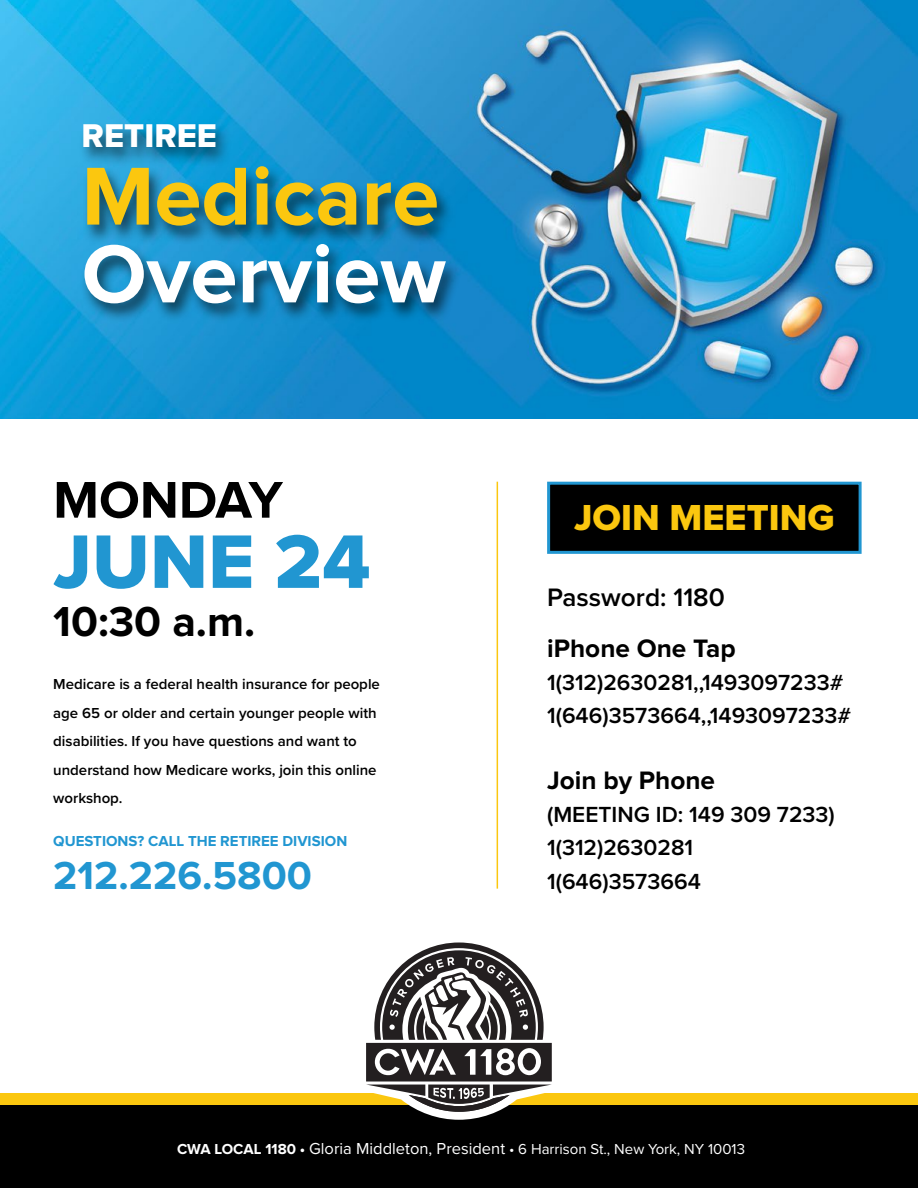
<style>
.page{position:relative;width:918px;height:1188px;background:#fff}
.page>*{position:absolute;margin:0;border:0;box-sizing:border-box;transform-origin:0 0}
.t1{font:700 85.05px "Proxima Nova";color:#fbc70f}
.t2{font:700 85.05px "Proxima Nova";color:#fff}
.t3{font:78.6px "Proxima Nova Extrabld";color:#2196d1}
.t4{font:700 53.55px "Proxima Nova";color:#000}
.t5{font:700 43.5px "Proxima Nova";color:#000}
.t6{font:700 40.5px "Proxima Nova";color:#2196d1}
.t7{font:37.5px "Proxima Nova Extrabld";color:#fbc70f}
.t8{font:34.2px "Proxima Nova Extrabld";color:#fff}
.t9{font:700 26.1px "Proxima Nova";color:#000}
.t10{font:600 26.1px "Proxima Nova";color:#000}
.t11{font:600 22.65px/33.2px "Proxima Nova";color:#000}
.t12{font:600 15px/28.5px "Proxima Nova";color:#000}
.t13{font:15px "Proxima Nova";color:#fff}
.t14{font:700 15px "Proxima Nova";color:#2196d1}
.s1{font-weight:700}
.s2{font-size:16.5px}
</style>
<div class="page">
<img style="left:0;top:0;width:918px;height:419px">
<div style="left:0;top:1099px;width:918px;height:89px;background:#000"></div>
<div style="left:0;top:1094px;width:918px;height:11px;background:#fbc70f"></div>
<div style="left:79px;top:122px;width:383px;height:201px;background:#000;opacity:.59"></div>
<svg style="left:358px;top:942px;width:202px;height:178px"></svg>
<hr style="left:497px;top:482px;width:1px;height:407px;background:#fbc70f">
<div style="left:549px;top:483px;width:311px;height:69px;background:#000"></div>
<div style="left:547px;top:482px;width:315px;height:72px;border:3px solid #2196d1"></div>
<h3 class="t8" style="left:82px;top:110px;width:137px">RETIREE</h3>
<h1 class="t1" style="left:82px;top:157px;width:359px">Medicare</h1>
<h1 class="t2" style="left:82px;top:235px;width:366px">Overview</h1>
<h3 class="t4" style="left:53px;top:475px;width:231px">MONDAY</h3>
<h2 class="t3" style="left:53px;top:503px;width:319px">JUNE 24</h2>
<h3 class="t5" style="left:53px;top:602px;width:204px">10:30 a.m.</h3>
<p class="t12" style="left:53px;top:669px;width:328px">Medicare is a federal health insurance for people age 65 or older and certain younger people with disabilities. If you have questions and want to understand how Medicare works, join this online workshop.</p>
<p class="t14" style="left:53px;top:834px;width:296px">QUESTIONS? CALL THE RETIREE DIVISION</p>
<h3 class="t6" style="left:53px;top:857px;width:260px">212.226.5800</h3>
<h3 class="t7" style="left:574px;top:490px;width:262px">JOIN MEETING</h3>
<h3 class="t10" style="left:547px;top:578px;width:179px">Password: 1180</h3>
<h3 class="t9" style="left:547px;top:636px;width:190px">iPhone One Tap</h3>
<h3 class="t11" style="left:547px;top:665px;width:306px">1(312)2630281,,1493097233#<br>1(646)3573664,,1493097233#</h3>
<h3 class="t9" style="left:547px;top:769px;width:169px">Join by Phone</h3>
<h3 class="t11" style="left:547px;top:798px;width:289px">(MEETING ID: 149 309 7233)<br>1(312)2630281<br>1(646)3573664</h3>
<p class="t13" style="left:177px;top:1138px;width:569px"><span class="s1">CWA LOCAL 1180 •</span> <span class="s2">Gloria Middleton, President</span> • 6 Harrison St., New York, NY 10013</p>
</div>
